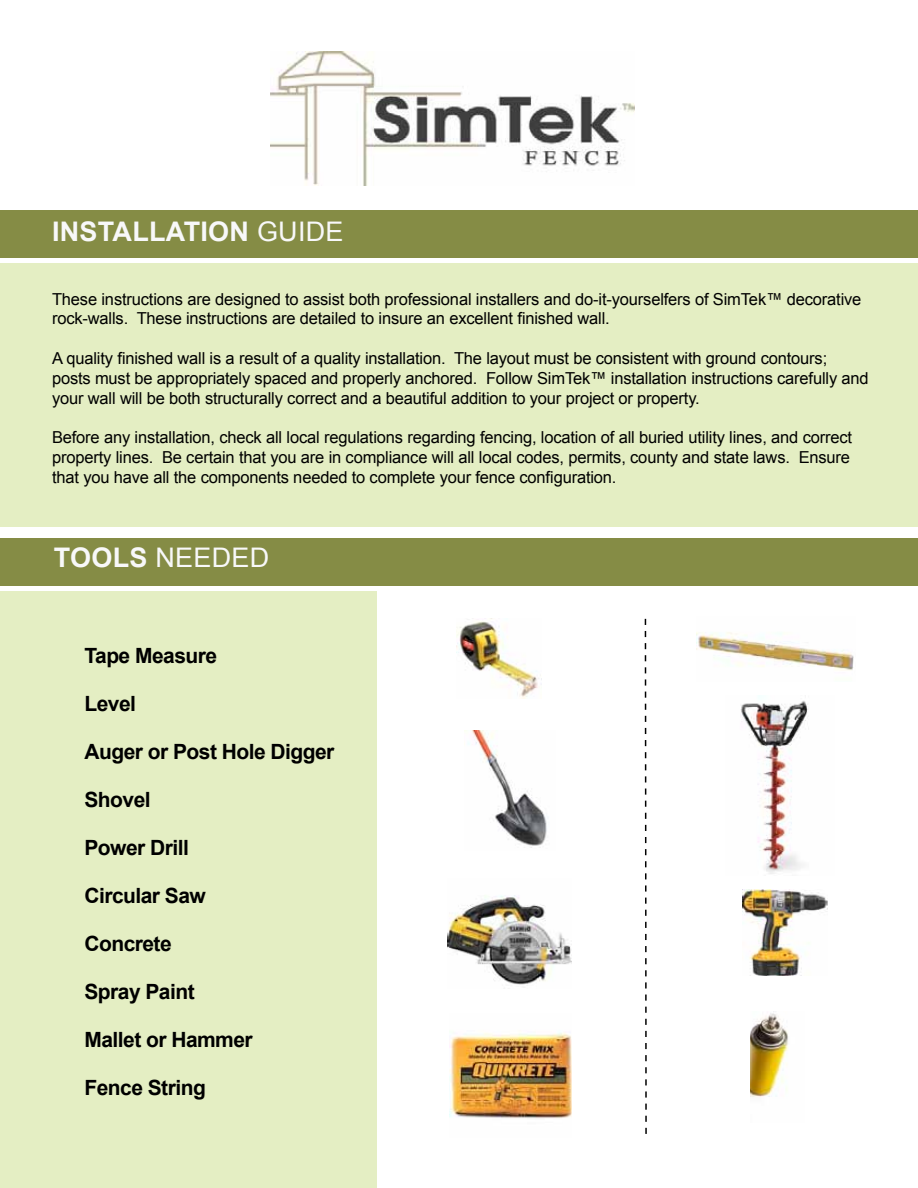
<style>
.page{position:relative;width:918px;height:1188px;background:#fff}
.page>*{position:absolute;margin:0;border:0;box-sizing:border-box;transform-origin:0 0}
.t1{font:700 27px "Arial";letter-spacing:.01em;color:#f8f8f9}
.t2{font:27px "Arial";letter-spacing:.01em;color:#f8f8f9}
.t3{font:700 21px "Arial";letter-spacing:-.025em;color:#000}
.t4{font:16.5px/19.8px "Arial";letter-spacing:-.01em;color:#000}
.s1{font-weight:400}
.s2{font-weight:700}
</style>
<div class="page">
<div style="left:0;top:538px;width:918px;height:48px;background:#858c45"></div>
<div style="left:0;top:210px;width:918px;height:48px;background:#858c45"></div>
<div style="left:0;top:264px;width:918px;height:263px;background:#e4eec3"></div>
<img style="left:740px;top:696px;width:68px;height:178px">
<img style="left:450px;top:1033px;width:122px;height:86px">
<img style="left:742px;top:890px;width:86px;height:85px">
<img style="left:696px;top:632px;width:158px;height:39px">
<img style="left:465px;top:730px;width:82px;height:118px">
<img style="left:448px;top:895px;width:123px;height:90px">
<img style="left:750px;top:1011px;width:38px;height:86px">
<div style="left:0;top:592px;width:377px;height:596px;background:#e4eec3"></div>
<img style="left:457px;top:621px;width:85px;height:77px">
<svg style="left:644px;top:618px;width:3px;height:516px"></svg>
<img style="left:271px;top:52px;width:363px;height:133px">
<h1 class="t1" style="left:52px;top:213px;width:293px">INSTALLATION <span class="s1">GUIDE</span></h1>
<p class="t4" style="left:52px;top:289px;width:811px">These instructions are designed to assist both professional installers and do-it-yourselfers of SimTek™ decorative rock-walls. These instructions are detailed to insure an excellent finished wall.</p>
<p class="t4" style="left:52px;top:349px;width:818px">A quality finished wall is a result of a quality installation. The layout must be consistent with ground contours; posts must be appropriately spaced and properly anchored. Follow SimTek™ installation instructions carefully and your wall will be both structurally correct and a beautiful addition to your project or property.</p>
<p class="t4" style="left:52px;top:428px;width:802px;text-align:justify">Before any installation, check all local regulations regarding fencing, location of all buried utility lines, and correct property lines. Be certain that you are in compliance will all local codes, permits, county and state laws. Ensure that you have all the components needed to complete your fence configuration.</p>
<h1 class="t2" style="left:54px;top:540px;width:217px"><span class="s2">TOOLS</span> NEEDED</h1>
<p class="t3" style="left:84px;top:642px;width:134px">Tape Measure</p>
<p class="t3" style="left:84px;top:690px;width:53px">Level</p>
<p class="t3" style="left:84px;top:738px;width:251px">Auger or Post Hole Digger</p>
<p class="t3" style="left:84px;top:786px;width:68px">Shovel</p>
<p class="t3" style="left:84px;top:834px;width:106px">Power Drill</p>
<p class="t3" style="left:84px;top:882px;width:123px">Circular Saw</p>
<p class="t3" style="left:84px;top:930px;width:89px">Concrete</p>
<p class="t3" style="left:84px;top:978px;width:112px">Spray Paint</p>
<p class="t3" style="left:84px;top:1026px;width:170px">Mallet or Hammer</p>
<p class="t3" style="left:84px;top:1074px;width:123px">Fence String</p>
</div>
